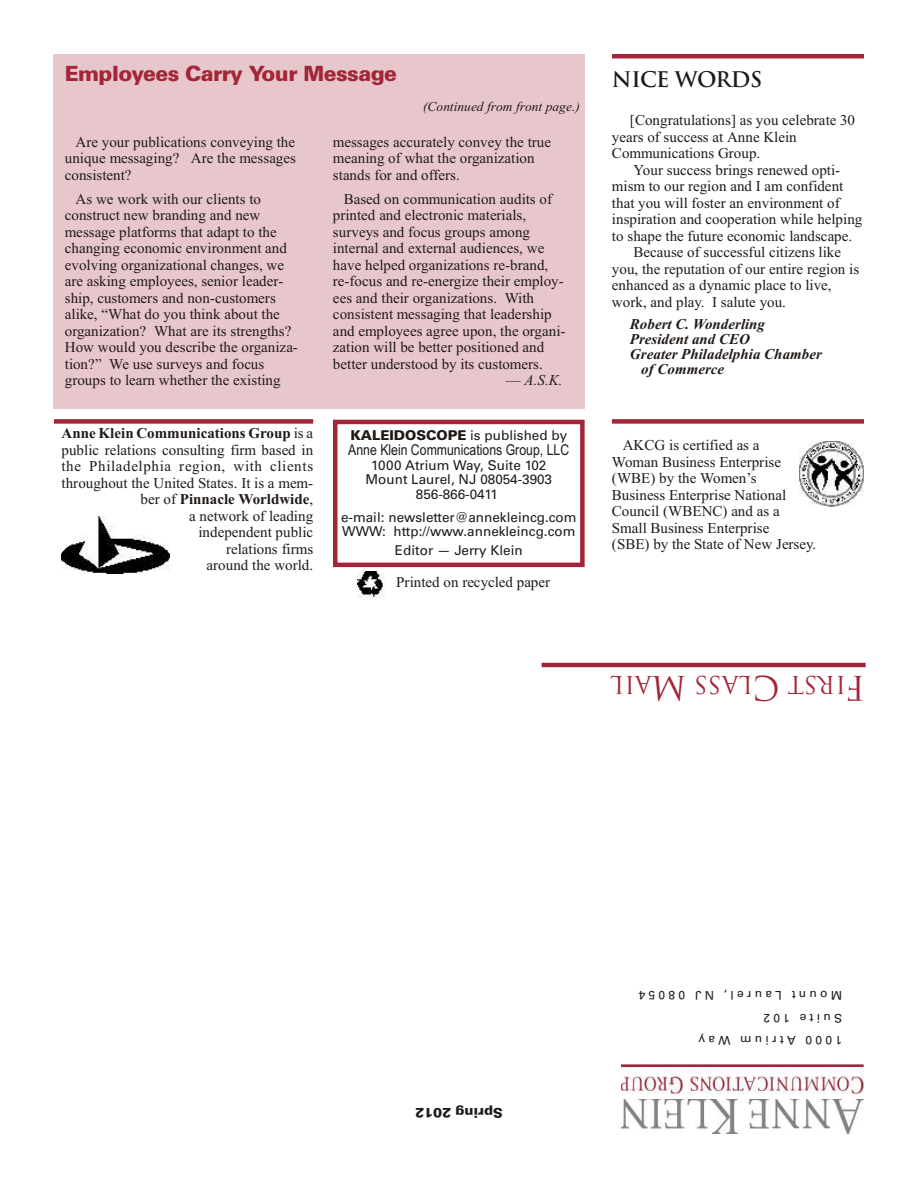
<style>
.page{position:relative;width:918px;height:1188px;background:#fff}
.page>*{position:absolute;margin:0;border:0;box-sizing:border-box;transform-origin:0 0}
.t1{font:33px "Trajan";color:#a32638}
.t2{font:24px "Trajan";color:#a32638}
.t3{font:900 21px "Univers";letter-spacing:-.03em;color:#a32638}
.t4{font:700 21px "Trajan";letter-spacing:-.025em;color:#1f1a17}
.t5{font:15px/16.5px "Times New Roman";letter-spacing:.005em;color:#1f1a17}
.t6{font:italic 700 15px "Times New Roman";color:#1f1a17}
.t7{font:15px "Arial Narrow";color:#1f1a17}
.t8{font:italic 15px "Times New Roman";color:#1f1a17}
.t9{font:13.5px/14.9px "Univers";color:#1f1a17;text-align:center}
.t10{font:italic 13.5px "Times New Roman";color:#1f1a17}
.t11{font:900 13.5px "Univers";color:#1f1a17}
.t12{font:12px "Univers";color:#1f1a17}
.s1{font-style:normal}
.s2{font-weight:700}
.s3{font-weight:900}
.s4{font-size:33px}
</style>
<div class="page">
<img style="left:621px;top:1064px;width:243px;height:29px">
<img style="left:621px;top:1099px;width:243px;height:35px">
<hr style="left:542px;top:663px;width:324px;height:4px;background:#a32638">
<div style="left:612px;top:419px;width:252px;height:5px;background:#a32638"></div>
<div style="left:54px;top:419px;width:259px;height:5px;background:#a32638"></div>
<img style="left:358px;top:571px;width:27px;height:27px">
<div style="left:54px;top:54px;width:531px;height:354px;background:#e8c7cc"></div>
<img style="left:61px;top:516px;width:108px;height:58px">
<div style="left:333px;top:420px;width:252px;height:147px;border:4px solid #a32638"></div>
<img style="left:799px;top:441px;width:65px;height:65px">
<hr style="left:612px;top:54px;width:252px;height:4px;background:#a32638">
<h3 class="t3" style="left:65px;top:65px;width:334px">Employees Carry Your Message</h3>
<h3 class="t4" style="left:612px;top:72px;width:152px">NICE WORDS</h3>
<p class="t5" style="left:65px;top:135px;width:233px;text-align:justify;text-indent:11px">Are your publica tions convey ing the unique messaging? Are the messages consis tent?</p>
<p class="t5" style="left:65px;top:192px;width:235px;text-indent:11px">As we work with our clients to construct new brand ing and new message plat forms that adapt to the chang ing economic envi ron ment and evolv ing orga ni za tional changes, we are asking employ ees, senior lead er - ship, customers and non-customers alike, “What do you think about the orga ni za tion? What are its strengths?<br>How would you describe the orga ni za - tion?” We use surveys and focus groups to learn whether the existing</p>
<p class="t10" style="left:423px;top:102px;width:158px">(Con tinued from front page.)</p>
<p class="t5" style="left:333px;top:135px;width:220px">messages accurately convey the true meaning of what the orga ni za tion stands for and offers.</p>
<p class="t5" style="left:333px;top:192px;width:234px;text-indent:11px">Based on commu ni ca tion audits of printed and elec tronic mate ri als, surveys and focus groups among internal and exter nal audi ences, we have helped orga ni za tions re-brand, re-focus and re-energize their employ - ees and their orga ni za tions. With consis tent messaging that lead er ship and employees agree upon, the orga ni - za tion will be better posi tioned and better under stood by its customers.</p>
<p class="t8" style="left:506px;top:375px;width:58px"><span class="s1">—</span> A.S.K.</p>
<p class="t5" style="left:62px;top:427px;width:253px;text-align:right"><span class="s2">Anne Klein Commu ni ca tions Group</span> is a public relations consult ing firm based in the Philadelphia region, with clients through out the United States. It is a mem - ber of <span class="s2">Pin na cle World wide</span>,<br>a network of leading<br>independent pub lic<br>re la tions firms<br>around the world.</p>
<p class="t9" style="left:350px;top:429px;width:218px"><span class="s3">KA LEI DO SCOPE</span> is pub lished by</p>
<p class="t7" style="left:348px;top:444px;width:223px">Anne Klein Com mu ni ca tions Group, LLC</p>
<p class="t9" style="left:365px;top:459px;width:188px">1000 Atrium Way, Suite 102<br>Mount Laurel, NJ 08054-3903<br>856-866-0411</p>
<p class="t9" style="left:341px;top:511px;width:237px;text-align:left">e-mail: news let ter@annekleincg.com<br>WWW: http://www.annekleincg.com</p>
<p class="t9" style="left:395px;top:545px;width:129px">Editor — Jerry Klein</p>
<p class="t5" style="left:396px;top:576px;width:155px">Printed on re cy cled pa per</p>
<p class="t5" style="left:612px;top:113px;width:245px;text-indent:18px">[Con grat u la tions] as you cel e brate 30 years of suc cess at Anne Klein<br>Communications Group.</p>
<p class="t5" style="left:634px;top:163px;width:208px">Your suc cess brings re newed op ti-</p>
<p class="t5" style="left:612px;top:180px;width:233px">mism to our region and I am confident</p>
<p class="t5" style="left:612px;top:196px;width:229px">that you will fos ter an environment of</p>
<p class="t5" style="left:612px;top:213px;width:252px">inspiration and cooperation while help ing</p>
<p class="t5" style="left:612px;top:229px;width:242px">to shape the fu ture eco nomic land scape.</p>
<p class="t5" style="left:634px;top:246px;width:209px">Be cause of suc cess ful cit i zens like</p>
<p class="t5" style="left:612px;top:262px;width:249px">you, the rep u ta tion of our en tire re gion is</p>
<p class="t5" style="left:612px;top:279px;width:221px">en hanced as a dy namic place to live,</p>
<p class="t5" style="left:612px;top:295px;width:175px">work, and play. I sa lute you.</p>
<p class="t6" style="left:630px;top:319px;width:137px">Robert C. Wonderling</p>
<p class="t6" style="left:630px;top:334px;width:122px">Pres i dent and CEO</p>
<p class="t6" style="left:630px;top:349px;width:193px">Greater Phil a del phia Chamber</p>
<p class="t6" style="left:641px;top:364px;width:84px">of Commerce</p>
<p class="t5" style="left:612px;top:438px;width:206px;text-indent:11px">AKCG is certi fied as a<br>Woman Busi ness Enterprise (WBE) by the Women’s<br>Busi ness Enter prise National<br>Council (WBENC) and as a<br>Small Business Enter prise<br>(SBE) by the State of New Jersey.</p>
<h2 class="t2" style="left:652px;top:694px;width:43px;rotate:-180deg">A LI</h2>
<h1 class="t1" style="left:687px;top:701px;width:36px;rotate:-180deg">M</h1>
<h2 class="t2" style="left:753px;top:694px;width:60px;rotate:-180deg">L A SS</h2>
<h1 class="t1" style="left:780px;top:701px;width:28px;rotate:-180deg">C</h1>
<h2 class="t2" style="left:866px;top:694px;width:80px;rotate:-180deg">RI<span class="s4">F</span> TS</h2>
<p class="t11" style="left:503px;top:1118px;width:89px;rotate:-180deg">Sp ni r g 2012</p>
<p class="t12" style="left:685px;top:1000px;width:48px;rotate:-180deg">0 8 0 5 4</p>
<p class="t12" style="left:714px;top:1000px;width:21px;rotate:-180deg">N J</p>
<p class="t12" style="left:782px;top:1000px;width:60px;rotate:-180deg">L a u r e ,l</p>
<p class="t12" style="left:842px;top:1000px;width:52px;rotate:-180deg">M o u n t</p>
<p class="t12" style="left:790px;top:1023px;width:28px;rotate:-180deg">1 0 2</p>
<p class="t12" style="left:842px;top:1023px;width:44px;rotate:-180deg">S u ti e</p>
<p class="t12" style="left:730px;top:1045px;width:33px;rotate:-180deg">W a y</p>
<p class="t12" style="left:796px;top:1045px;width:57px;rotate:-180deg">A t r ui m</p>
<p class="t12" style="left:842px;top:1045px;width:38px;rotate:-180deg">1 0 0 0</p>
</div>
